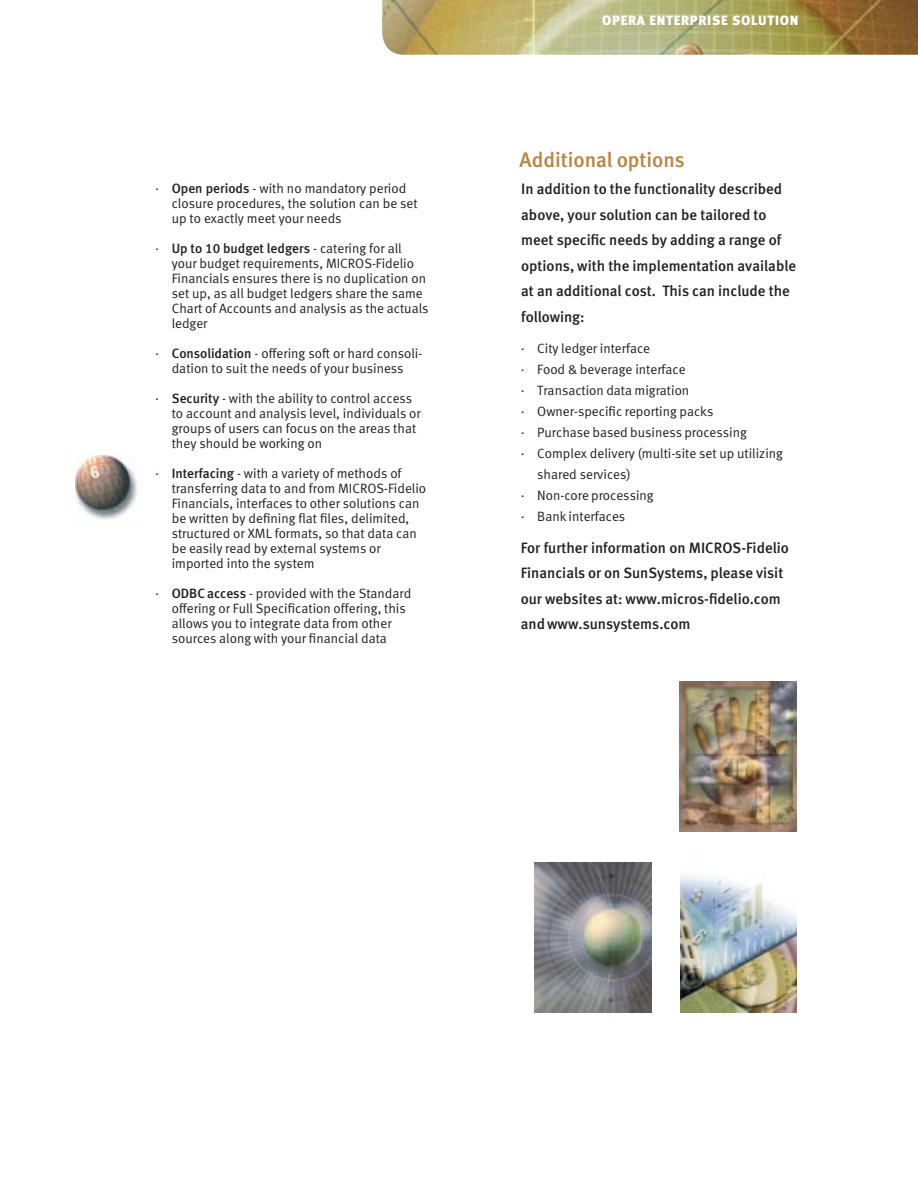
<style>
.page{position:relative;width:918px;height:1188px;background:#fff}
.page>*{position:absolute;margin:0;border:0;box-sizing:border-box;transform-origin:0 0}
.t1{font:21px "Meta Medium LF";color:#ba853e}
.t2{font:15px/25.5px "Meta Medium LF";color:#231f1f}
.t3{font:13.5px/15px "Meta Normal LF";color:#231f1f}
.t4{font:13.5px "Meta Medium LF";color:#231f1f}
.t5{font:900 13.5px "Meta";letter-spacing:.05em;color:#fff}
.s1{font-family:"Meta Medium LF"}
.s2{font-family:"Meta Normal LF"}
</style>
<div class="page">
<img style="left:680px;top:682px;width:117px;height:150px">
<img style="left:534px;top:862px;width:117px;height:151px">
<img style="left:680px;top:876px;width:117px;height:136px">
<img style="left:383px;top:0;width:535px;height:55px">
<img style="left:76px;top:456px;width:61px;height:64px">
<p class="t3" style="left:172px;top:182px;width:247px;text-indent:-16px">· <span class="s1">Open periods</span> - with no mandatory period closure procedures, the solution can be set up to exactly meet your needs</p>
<p class="t4" style="left:155px;top:242px;width:248px"><span class="s2">·</span> Up to 10 budget ledgers <span class="s2">- catering for all</span></p>
<p class="t3" style="left:172px;top:257px;width:258px">your budget requirements, MICROS-Fidelio Financials ensures there is no duplication on set up, as all budget ledgers share the same Chart of Accounts and analysis as the actuals ledger</p>
<p class="t3" style="left:155px;top:347px;width:269px;text-align:center">· <span class="s1">Consolidation</span> - offering soft or hard consoli&shy;dation to suit the needs of your business</p>
<p class="t3" style="left:172px;top:392px;width:251px;text-indent:-16px">· <span class="s1">Security</span> - with the ability to control access to account and analysis level, individuals or groups of users can focus on the areas that they should be working on</p>
<p class="t3" style="left:172px;top:467px;width:256px;text-indent:-16px">· <span class="s1">Interfacing</span> - with a variety of methods of transferring data to and from MICROS-Fidelio Financials, interfaces to other solutions can be written by defining flat files, delimited, structured or XML formats, so that data can be easily read by external systems or imported into the system</p>
<p class="t3" style="left:172px;top:587px;width:241px;text-indent:-16px">· <span class="s1">ODBC access</span> - provided with the Standard offering or Full Specification offering, this allows you to integrate data from other sources along with your financial data</p>
<p class="t5" style="left:602px;top:15px;width:198px">OPERA ENTERPRISE SOLUTION</p>
<h1 class="t1" style="left:520px;top:149px;width:167px">Additional options</h1>
<p class="t2" style="left:521px;top:177px;width:276px">In addition to the functionality described above, your solution can be tailored to meet specific needs by adding a range of options, with the implementation available at an additional cost. This can include the following:</p>
<p class="t3" style="left:521px;top:342px;width:131px">· City ledger interface</p>
<p class="t3" style="left:521px;top:363px;width:166px">· Food &amp; beverage interface</p>
<p class="t3" style="left:521px;top:384px;width:170px">· Transaction data migration</p>
<p class="t3" style="left:521px;top:405px;width:194px">· Owner-specific reporting packs</p>
<p class="t3" style="left:521px;top:426px;width:228px">· Purchase based business processing</p>
<p class="t3" style="left:521px;top:447px;width:264px">· Complex delivery (multi-site set up utilizing</p>
<p class="t3" style="left:537px;top:468px;width:95px">shared services)</p>
<p class="t3" style="left:521px;top:489px;width:134px">· Non-core processing</p>
<p class="t3" style="left:521px;top:510px;width:106px">· Bank interfaces</p>
<p class="t2" style="left:521px;top:535px;width:270px">For further information on MICROS-Fidelio Financials or on SunSystems, please visit our websites at: www.micros-fidelio.com and www.sunsystems.com</p>
</div>
